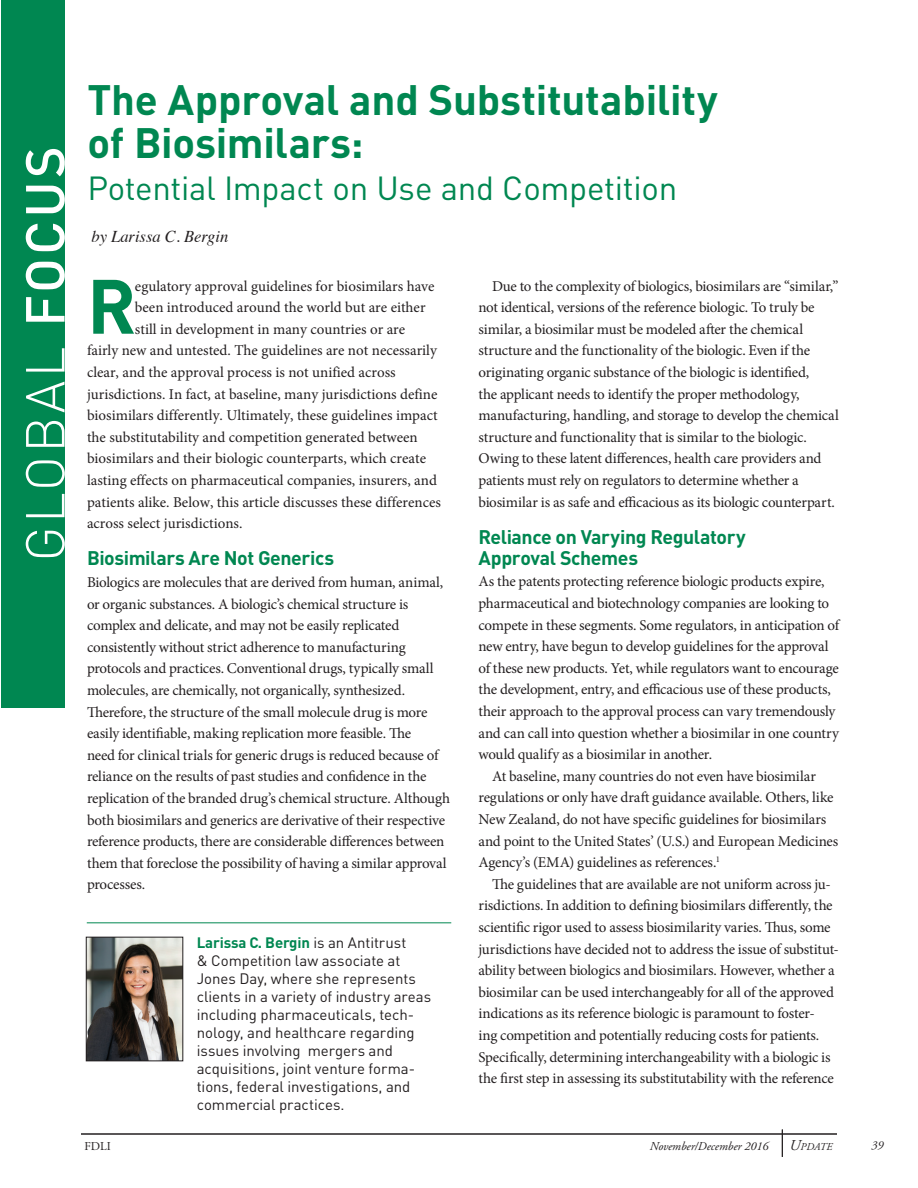
<style>
.page{position:relative;width:918px;height:1188px;background:#fff}
.page>*{position:absolute;margin:0;border:0;box-sizing:border-box;transform-origin:0 0}
.Main___Body_Intro{font:700 75.6px "DIN";color:#008751}
.t1{font:300 54px "DIN";letter-spacing:.06em;color:#fff}
.Coners_HEaders{font:700 42px/43.5px "DIN";letter-spacing:-.005em;color:#008751}
.Coners_HEaders-2{font:33px "DIN";letter-spacing:-.01em;color:#008751}
.Main___Subhead{font:700 19.5px/21px "DIN";letter-spacing:-.02em;color:#008751}
.Main___Byline{font:italic 16.5px "Times";color:#231f20}
.Main___Body{font:15px/21.6px "Minion Pro";letter-spacing:-.015em;color:#231f20}
.Main___Body_copy_no{font:15px/21.6px "Minion Pro";letter-spacing:-.015em;color:#231f20}
.Main___Body_Intro-2{font:15px "Minion Pro";color:#231f20}
.Endnote_text{font:15px/18px "DIN";letter-spacing:-.005em;color:#231f20}
.t2{font:italic 12px "Adobe Garamond Pro";color:#231f20}
.t3{font:12px "Adobe Garamond";color:#231f20}
.t4{font:italic 10.5px "Adobe Garamond Pro";color:#231f20}
.s1{font-weight:500}
.s2{font-weight:700;color:#008751}
.s3{font-size:15px}
</style>
<div class="page">
<hr style="left:81px;top:1134px;width:756px;height:1px;background:#231f20">
<svg style="left:782px;top:1130px;width:1px;height:27px"></svg>
<div style="left:1px;top:0;width:63px;height:708px;background:#008751"></div>
<hr style="left:87px;top:922px;width:364px;height:1px;background:#008751">
<img style="left:88px;top:939px;width:93px;height:120px">
<div style="left:86px;top:937px;width:97px;height:124px;border:1px solid #231f20"></div>
<p class="t1" style="left:12px;top:562px;width:417px;rotate:-90deg">GLOBAL <span class="s1">FOCUS</span></p>
<p class="Coners_HEaders" style="left:87px;top:76px;width:632px">The Approval and Substitutability of Biosimilars:</p>
<p class="Coners_HEaders-2" style="left:87px;top:168px;width:591px">Potential Impact on Use and Competition</p>
<p class="Main___Byline" style="left:91px;top:222px;width:138px">by Larissa C. Bergin</p>
<p class="Main___Body_Intro" style="left:87px;top:257px;width:51px">R</p>
<p class="Main___Body_Intro-2" style="left:135px;top:276px;width:301px">egulatory approval guidelines for biosimilars have</p>
<p class="Main___Body_Intro-2" style="left:135px;top:297px;width:292px">been introduced around the world but are either</p>
<p class="Main___Body_Intro-2" style="left:135px;top:319px;width:272px">still in development in many countries or are</p>
<p class="Main___Body_Intro-2" style="left:87px;top:340px;width:351px">fairly new and untested. The guidelines are not necessarily</p>
<p class="Main___Body_Intro-2" style="left:87px;top:362px;width:310px">clear, and the approval process is not unified across</p>
<p class="Main___Body_Intro-2" style="left:87px;top:384px;width:352px">jurisdictions. In fact, at baseline, many jurisdictions define</p>
<p class="Main___Body_Intro-2" style="left:87px;top:405px;width:352px">biosimilars differently. Ultimately, these guidelines impact</p>
<p class="Main___Body_Intro-2" style="left:87px;top:427px;width:332px">the substitutability and competition generated between</p>
<p class="Main___Body_Intro-2" style="left:87px;top:448px;width:341px">biosimilars and their biologic counterparts, which create</p>
<p class="Main___Body_Intro-2" style="left:87px;top:470px;width:352px">lasting effects on pharmaceutical companies, insurers, and</p>
<p class="Main___Body_Intro-2" style="left:87px;top:492px;width:355px">patients alike. Below, this article discusses these differences</p>
<p class="Main___Body_Intro-2" style="left:87px;top:513px;width:157px">across select jurisdictions.</p>
<p class="Main___Subhead" style="left:87px;top:547px;width:249px">Biosimilars Are Not Generics</p>
<p class="Main___Body_copy_no" style="left:87px;top:571px;width:365px">Biologics are molecules that are derived from human, animal, or organic substances. A biologic’s chemical structure is complex and delicate, and may not be easily replicated consistently without strict adherence to manufacturing protocols and practices. Conventional drugs, typically small molecules, are chemically, not organically, synthesized.<br>Therefore, the structure of the small molecule drug is more easily identifiable, making replication more feasible. The<br>need for clinical trials for generic drugs is reduced because of reliance on the results of past studies and confidence in the replication of the branded drug’s chemical structure. Although both biosimilars and generics are derivative of their respective reference products, there are considerable differences between them that foreclose the possibility of having a similar approval processes.</p>
<p class="Endnote_text" style="left:197px;top:933px;width:236px"><span class="s2">Larissa C. Bergin</span> is an Antitrust<br>&amp; Competition law associate at<br>Jones Day, where she represents clients in a variety of industry areas including pharmaceuticals, tech&shy;nology, and healthcare regarding issues involving mergers and acquisitions, joint venture forma&shy;tions, federal investigations, and commercial practices.</p>
<p class="Main___Body" style="left:478px;top:275px;width:362px;text-indent:14px">Due to the complexity of biologics, biosimilars are “similar,” not identical, versions of the reference biologic. To truly be similar, a biosimilar must be modeled after the chemical structure and the functionality of the biologic. Even if the originating organic substance of the biologic is identified,<br>the applicant needs to identify the proper methodology, manufacturing, handling, and storage to develop the chemical structure and functionality that is similar to the biologic.<br>Owing to these latent differences, health care providers and patients must rely on regulators to determine whether a biosimilar is as safe and efficacious as its biologic counterpart.</p>
<p class="Main___Subhead" style="left:478px;top:525px;width:269px">Reliance on Varying Regulatory<br>Approval Schemes</p>
<p class="Main___Body_copy_no" style="left:478px;top:571px;width:362px">As the patents protecting reference biologic products expire, pharmaceutical and biotechnology companies are looking to compete in these segments. Some regulators, in anticipation of new entry, have begun to develop guidelines for the approval of these new products. Yet, while regulators want to encourage the development, entry, and efficacious use of these products, their approach to the approval process can vary tremendously and can call into question whether a biosimilar in one country would qualify as a biosimilar in another.</p>
<p class="Main___Body" style="left:478px;top:765px;width:361px;text-indent:14px">At baseline, many countries do not even have biosimilar regulations or only have draft guidance available. Others, like New Zealand, do not have specific guidelines for biosimilars and point to the United States’ (U.S.) and European Medicines Agency’s (EMA) guidelines as references.<sup>1</sup></p>
<p class="Main___Body" style="left:478px;top:873px;width:362px;text-indent:14px">The guidelines that are available are not uniform across ju&shy;risdictions. In addition to defining biosimilars differently, the scientific rigor used to assess biosimilarity varies. Thus, some jurisdictions have decided not to address the issue of substitut&shy;ability between biologics and biosimilars. However, whether a biosimilar can be used interchangeably for all of the approved indications as its reference biologic is paramount to foster-<br>ing competition and potentially reducing costs for patients.<br>Specifically, determining interchangeability with a biologic is the first step in assessing its substitutability with the reference</p>
<p class="t3" style="left:84px;top:1139px;width:28px">FDLI</p>
<p class="t2" style="left:650px;top:1139px;width:120px">November/December 2016</p>
<p class="t4" style="left:790px;top:1140px;width:44px"><span class="s3">U</span>pdate</p>
<p class="t2" style="left:872px;top:1138px;width:13px">39</p>
</div>
